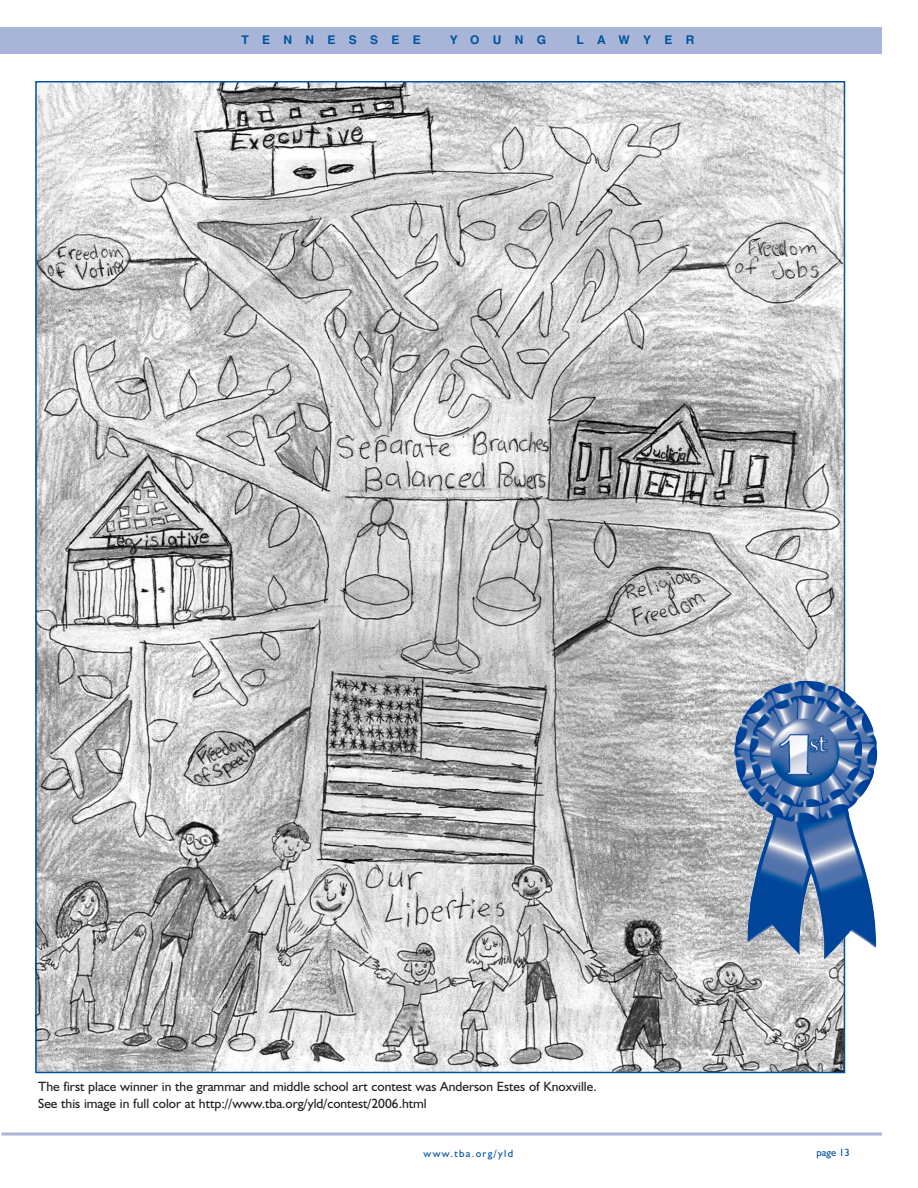
<style>
.page{position:relative;width:918px;height:1188px;background:#fff}
.page>*{position:absolute;margin:0;border:0;box-sizing:border-box;transform-origin:0 0}
.t1{font:13.5px/16.5px "Humanist 521 BT";color:#231f20}
.t2{font:700 12px "Helvetica";letter-spacing:1.11em;color:#00539b}
.t3{font:10.5px "Humanist 521 BT";letter-spacing:.125em;color:#00539b}
</style>
<div class="page">
<div style="left:0;top:27px;width:171px;height:27px;background:#a9b5d8"></div>
<svg style="left:1px;top:1132px;width:881px;height:4px;background:#bec7e1"></svg>
<div style="left:54px;top:27px;width:828px;height:27px;background:#a9b5d8"></div>
<img style="left:38px;top:84px;width:804px;height:986px">
<img style="left:735px;top:681px;width:142px;height:279px">
<p class="t2" style="left:241px;top:35px;width:181px">TENNESSEE</p>
<p class="t2" style="left:450px;top:35px;width:98px">YOUNG</p>
<p class="t2" style="left:577px;top:35px;width:119px">LAWYER</p>
<p class="t1" style="left:38px;top:1080px;width:560px">The first place winner in the grammar and middle school art contest was Anderson Estes of Knoxville.<br>See this image in full color at http://www.tba.org/yld/contest/2006.html</p>
<p class="t3" style="left:424px;top:1150px;width:91px">www.tba.org/yld</p>
<p class="t3" style="left:816px;top:1149px;width:35px">page 13</p>
</div>
